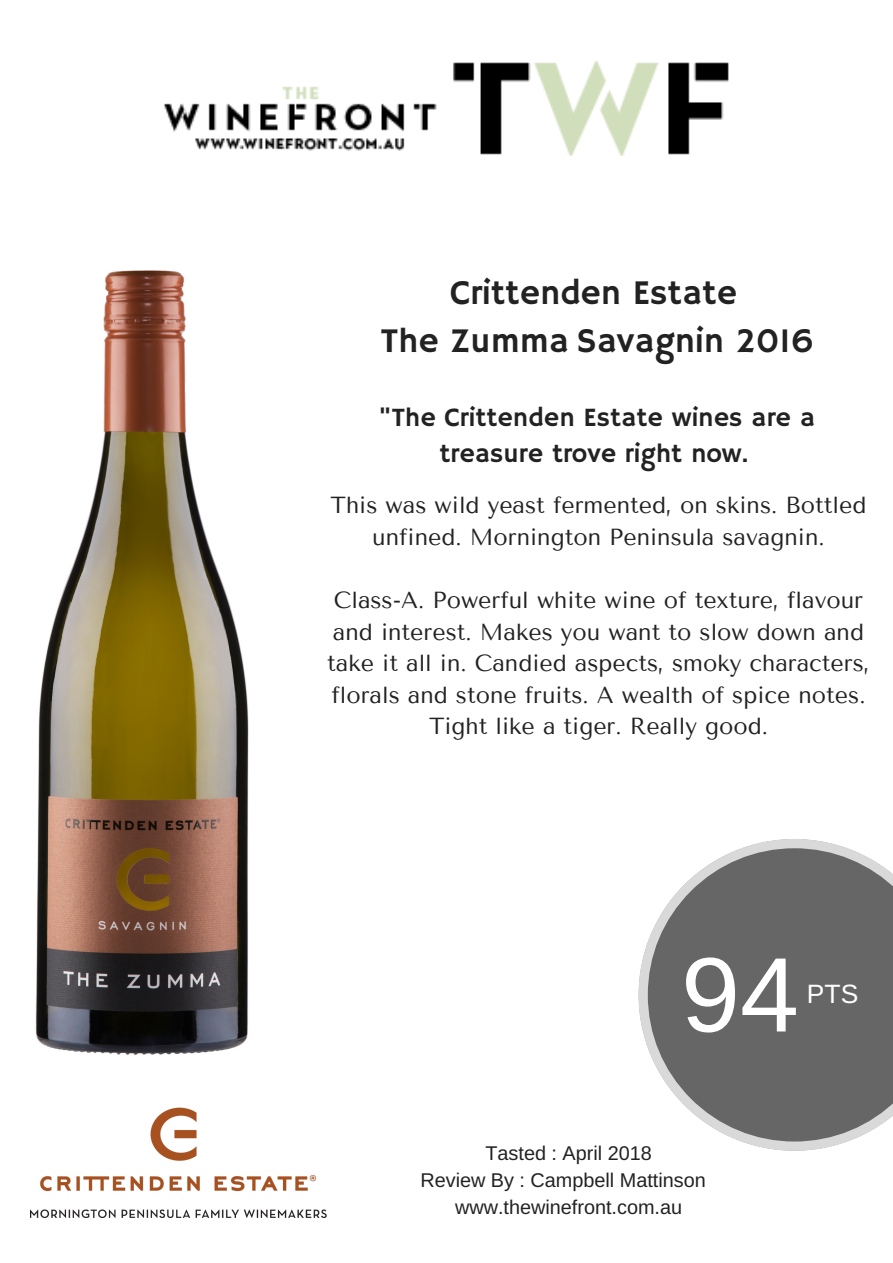
<style>
.page{position:relative;width:893px;height:1263px;background:#fff}
.page>*{position:absolute;margin:0;border:0;box-sizing:border-box;transform-origin:0 0}
.t1{font:105.9px "Arimo";color:#fff}
.t2{font:34.8px/48.4px "Hammersmith One";color:#222;text-align:center}
.t3{font:26.55px/36px "Hammersmith One";color:#222;text-align:center}
.t4{font:26.55px "Arimo";color:#fff}
.t5{font:23.25px/31.5px "Tenor Sans";color:#222;text-align:center}
.t6{font:19.8px/27px "Arimo";color:#222;text-align:center}
</style>
<div class="page">
<img style="left:164px;top:61px;width:565px;height:95px">
<svg style="left:638px;top:839px;width:255px;height:312px;fill:#666"></svg>
<img style="left:30px;top:1107px;width:297px;height:111px">
<img style="left:35px;top:270px;width:214px;height:785px">
<h2 class="t2" style="left:381px;top:270px;width:435px">Crittenden Estate<br>The Zumma Savagnin 2016</h2>
<p class="t3" style="left:378px;top:400px;width:438px">"The Crittenden Estate wines are a treasure trove right now.</p>
<p class="t5" style="left:331px;top:490px;width:537px">This was wild yeast fermented, on skins. Bottled unfined. Mornington Peninsula savagnin.</p>
<p class="t5" style="left:327px;top:584px;width:544px">Class-A. Powerful white wine of texture, flavour and interest. Makes you want to slow down and take it all in. Candied aspects, smoky characters, florals and stone fruits. A wealth of spice notes.<br>Tight like a tiger. Really good.</p>
<h1 class="t1" style="left:681px;top:936px;width:119px">94</h1>
<p class="t4" style="left:807px;top:979px;width:53px">PTS</p>
<p class="t6" style="left:420px;top:1139px;width:287px">Tasted : April 2018<br>Review By : Campbell Mattinson www.thewinefront.com.au</p>
</div>
